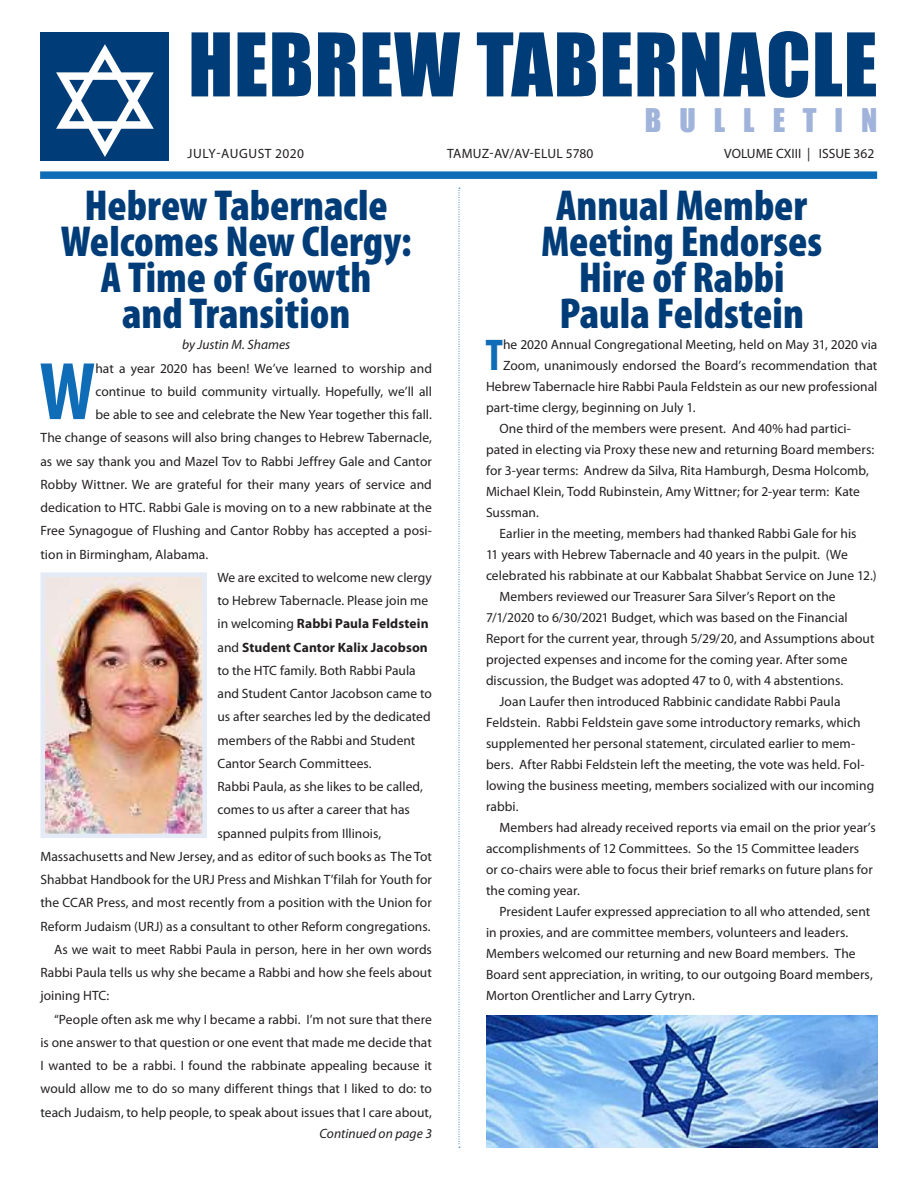
<style>
.page{position:relative;width:918px;height:1188px;background:#fff}
.page>*{position:absolute;margin:0;border:0;box-sizing:border-box;transform-origin:0 0}
.t1{font:700 condensed 82.5px "Myriad Pro";color:#0f6cb6}
.t2{font:81px "Impact";letter-spacing:.015em;color:#003d78}
.t3{font:700 condensed 44.7px "Myriad Pro";color:#0f6cb6}
.t4{font:900 condensed 43.5px/36px "Myriad Pro";color:#003d78;text-align:center}
.t5{font:30px "Impact";letter-spacing:.6em;color:#a0b3db}
.t6{font:13.5px "Myriad Pro";letter-spacing:.005em;color:#231f20}
.t7{font:700 13.5px "Myriad Pro";letter-spacing:.01em;color:#231f20}
.t8{font:italic 13.5px "Myriad Pro";color:#231f20}
.t9{font:13.5px "Myriad Pro";letter-spacing:.03em;color:#231f20}
.s1{font-weight:400}
</style>
<div class="page">
<div style="left:40px;top:32px;width:129px;height:129px;background:#003d78"></div>
<svg style="left:459px;top:188px;width:1px;height:960px"></svg>
<img style="left:40px;top:572px;width:167px;height:266px">
<div style="left:40px;top:171px;width:837px;height:8px;background:#0f6cb6"></div>
<img style="left:486px;top:1015px;width:391px;height:133px">
<h2 class="t2" style="left:188px;top:2px;width:691px">HEBREW TABERNACLE</h2>
<h3 class="t5" style="left:645px;top:97px;width:234px">BULLETIN</h3>
<p class="t9" style="left:188px;top:145px;width:118px">JULY-AUGUST 2020</p>
<p class="t6" style="left:447px;top:145px;width:148px">TAMUZ-AV/AV-ELUL 5780</p>
<p class="t6" style="left:724px;top:145px;width:152px">VOLUME CXIII | ISSUE 362</p>
<h3 class="t4" style="left:61px;top:187px;width:352px">Hebrew Tabernacle<br>Welcomes New Clergy:<br>A Time of Growth<br>and Transition</h3>
<p class="t8" style="left:182px;top:336px;width:110px">by Justin M. Shames</p>
<h1 class="t1" style="left:39px;top:340px;width:58px">W</h1>
<p class="t6" style="left:95px;top:360px;width:338px">hat a year 2020 has been! We’ve learned to worship and</p>
<h3 class="t4" style="left:541px;top:187px;width:283px">Annual Member<br>Meeting Endorses<br>Hire of Rabbi<br>Paula Feldstein</h3>
<h3 class="t3" style="left:485px;top:328px;width:19px">T</h3>
<p class="t6" style="left:503px;top:337px;width:376px">he 2020 Annual Congregational Meeting, held on May 31, 2020 via</p>
<p class="t6" style="left:503px;top:358px;width:376px">Zoom, unanimously endorsed the Board’s recommendation that</p>
<p class="t6" style="left:486px;top:379px;width:393px">Hebrew Tabernacle hire Rabbi Paula Feldstein as our new professional</p>
<p class="t6" style="left:486px;top:400px;width:211px">part-time clergy, beginning on July 1.</p>
<p class="t6" style="left:500px;top:421px;width:353px">One third of the members were present. And 40% had partici-</p>
<p class="t6" style="left:486px;top:442px;width:390px">pated in electing via Proxy these new and returning Board members:</p>
<p class="t6" style="left:486px;top:463px;width:384px">for 3-year terms: Andrew da Silva, Rita Hamburgh, Desma Holcomb,</p>
<p class="t6" style="left:486px;top:484px;width:376px">Michael Klein, Todd Rubinstein, Amy Wittner; for 2-year term: Kate</p>
<p class="t6" style="left:486px;top:505px;width:55px">Sussman.</p>
<p class="t6" style="left:500px;top:526px;width:359px">Earlier in the meeting, members had thanked Rabbi Gale for his</p>
<p class="t6" style="left:486px;top:547px;width:363px">11 years with Hebrew Tabernacle and 40 years in the pulpit. (We</p>
<p class="t6" style="left:486px;top:568px;width:392px">celebrated his rabbinate at our Kabbalat Shabbat Service on June 12.)</p>
<p class="t6" style="left:500px;top:589px;width:338px">Members reviewed our Treasurer Sara Silver’s Report on the</p>
<p class="t6" style="left:486px;top:610px;width:363px">7/1/2020 to 6/30/2021 Budget, which was based on the Financial</p>
<p class="t6" style="left:486px;top:631px;width:390px">Report for the current year, through 5/29/20, and Assumptions about</p>
<p class="t6" style="left:486px;top:652px;width:363px">projected expenses and income for the coming year. After some</p>
<p class="t6" style="left:486px;top:673px;width:359px">discussion, the Budget was adopted 47 to 0, with 4 abstentions.</p>
<p class="t6" style="left:500px;top:694px;width:343px">Joan Laufer then introduced Rabbinic candidate Rabbi Paula</p>
<p class="t6" style="left:486px;top:715px;width:376px">Feldstein. Rabbi Feldstein gave some introductory remarks, which</p>
<p class="t6" style="left:486px;top:736px;width:371px">supplemented her personal statement, circulated earlier to mem-</p>
<p class="t6" style="left:486px;top:757px;width:380px">bers. After Rabbi Feldstein left the meeting, the vote was held. Fol-</p>
<p class="t6" style="left:486px;top:778px;width:390px">lowing the business meeting, members socialized with our incoming</p>
<p class="t6" style="left:486px;top:799px;width:34px">rabbi.</p>
<p class="t6" style="left:500px;top:820px;width:378px">Members had already received reports via email on the prior year’s</p>
<p class="t6" style="left:486px;top:841px;width:375px">accomplishments of 12 Committees. So the 15 Committee leaders</p>
<p class="t6" style="left:486px;top:862px;width:388px">or co-chairs were able to focus their brief remarks on future plans for</p>
<p class="t6" style="left:486px;top:883px;width:95px">the coming year.</p>
<p class="t6" style="left:500px;top:904px;width:372px">President Laufer expressed appreciation to all who attended, sent</p>
<p class="t6" style="left:486px;top:925px;width:364px">in proxies, and are committee members, volunteers and leaders.</p>
<p class="t6" style="left:486px;top:946px;width:371px">Members welcomed our returning and new Board members. The</p>
<p class="t6" style="left:486px;top:967px;width:388px">Board sent appreciation, in writing, to our outgoing Board members,</p>
<p class="t6" style="left:486px;top:988px;width:211px">Morton Orentlicher and Larry Cytryn.</p>
<p class="t6" style="left:95px;top:383px;width:338px">continue to build community virtually. Hopefully, we’ll all</p>
<p class="t6" style="left:95px;top:406px;width:338px">be able to see and celebrate the New Year together this fall.</p>
<p class="t6" style="left:40px;top:430px;width:393px">The change of seasons will also bring changes to Hebrew Tabernacle,</p>
<p class="t6" style="left:40px;top:453px;width:393px">as we say thank you and Mazel Tov to Rabbi Jeffrey Gale and Cantor</p>
<p class="t6" style="left:40px;top:476px;width:393px">Robby Wittner. We are grateful for their many years of service and</p>
<p class="t6" style="left:40px;top:499px;width:393px">dedication to HTC. Rabbi Gale is moving on to a new rabbinate at the</p>
<p class="t6" style="left:40px;top:523px;width:393px">Free Synagogue of Flushing and Cantor Robby has accepted a posi-</p>
<p class="t6" style="left:40px;top:546px;width:169px">tion in Birmingham, Alabama.</p>
<p class="t6" style="left:217px;top:569px;width:216px">We are excited to welcome new clergy</p>
<p class="t6" style="left:217px;top:592px;width:212px">to Hebrew Tabernacle. Please join me</p>
<p class="t7" style="left:217px;top:615px;width:213px"><span class="s1">in welcoming</span> Rabbi Paula Feldstein</p>
<p class="t7" style="left:217px;top:638px;width:212px"><span class="s1">and</span> Student Cantor Kalix Jacobson</p>
<p class="t6" style="left:217px;top:662px;width:200px">to the HTC family. Both Rabbi Paula</p>
<p class="t6" style="left:217px;top:685px;width:216px">and Student Cantor Jacobson came to</p>
<p class="t6" style="left:217px;top:709px;width:215px">us after searches led by the dedicated</p>
<p class="t6" style="left:217px;top:732px;width:199px">members of the Rabbi and Student</p>
<p class="t6" style="left:217px;top:755px;width:156px">Cantor Search Committees.</p>
<p class="t6" style="left:217px;top:778px;width:207px">Rabbi Paula, as she likes to be called,</p>
<p class="t6" style="left:217px;top:802px;width:194px">comes to us after a career that has</p>
<p class="t6" style="left:217px;top:825px;width:165px">spanned pulpits from Illinois,</p>
<p class="t6" style="left:40px;top:848px;width:393px">Massachusetts and New Jersey, and as editor of such books as The Tot</p>
<p class="t6" style="left:40px;top:871px;width:393px">Shabbat Handbook for the URJ Press and Mishkan T’filah for Youth for</p>
<p class="t6" style="left:40px;top:895px;width:393px">the CCAR Press, and most recently from a position with the Union for</p>
<p class="t6" style="left:40px;top:918px;width:392px">Reform Judaism (URJ) as a consultant to other Reform congregations.</p>
<p class="t6" style="left:54px;top:941px;width:379px">As we wait to meet Rabbi Paula in person, here in her own words</p>
<p class="t6" style="left:40px;top:964px;width:393px">Rabbi Paula tells us why she became a Rabbi and how she feels about</p>
<p class="t6" style="left:40px;top:988px;width:70px">joining HTC:</p>
<p class="t6" style="left:54px;top:1011px;width:379px">“People often ask me why I became a rabbi. I’m not sure that there</p>
<p class="t6" style="left:40px;top:1034px;width:393px">is one answer to that question or one event that made me decide that</p>
<p class="t6" style="left:40px;top:1057px;width:393px">I wanted to be a rabbi. I found the rabbinate appealing because it</p>
<p class="t6" style="left:40px;top:1081px;width:393px">would allow me to do so many different things that I liked to do: to</p>
<p class="t6" style="left:40px;top:1104px;width:393px">teach Judaism, to help people, to speak about issues that I care about,</p>
<p class="t8" style="left:320px;top:1125px;width:114px">Continued on page 3</p>
</div>
